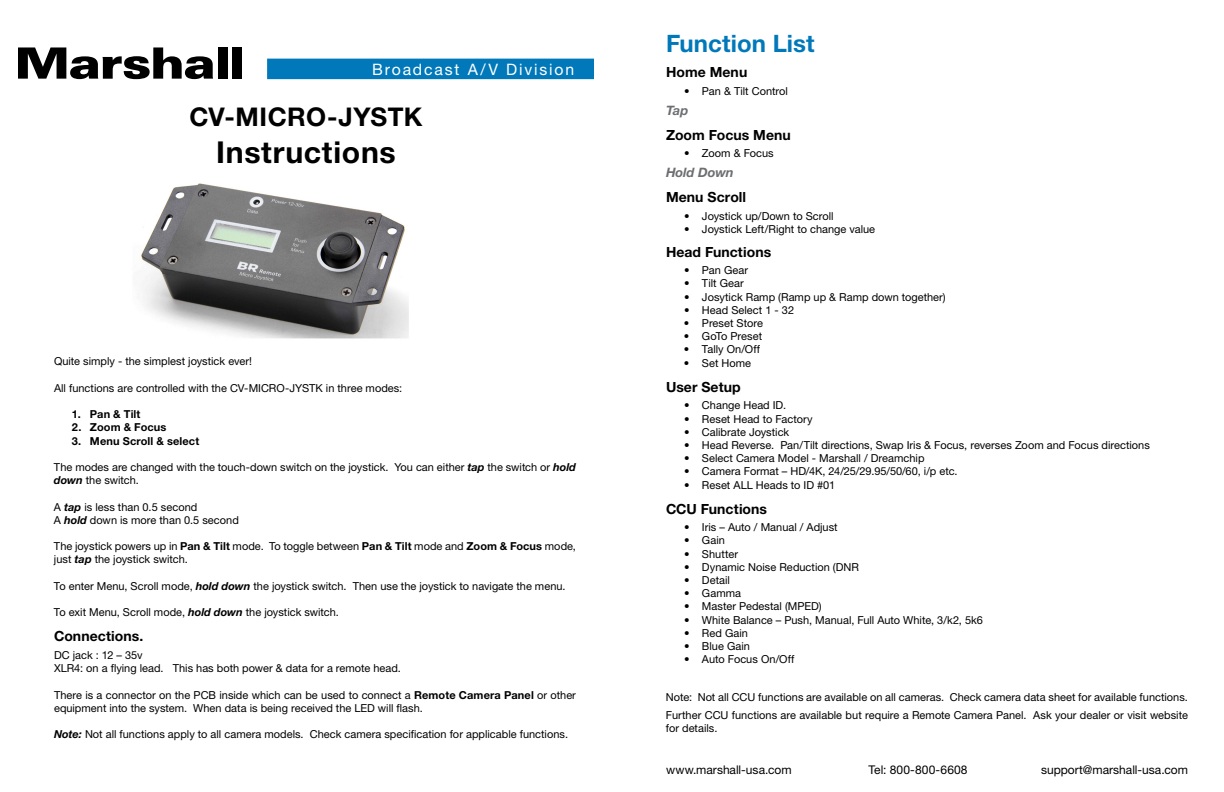
<style>
.page{position:relative;width:1224px;height:792px;background:#fff}
.page>*{position:absolute;margin:0;border:0;box-sizing:border-box;transform-origin:0 0}
.t1{font:700 30.2px "Helvetica Neue";letter-spacing:.02em;color:#000}
.t2{font:700 25.8px "Helvetica Neue";letter-spacing:.015em;color:#000}
.t3{font:700 24px "Helvetica Neue";color:#0078b9}
.t4{font:15.8px "Helvetica Neue";letter-spacing:.115em;color:#fff}
.t5{font:700 14px "Helvetica Neue";letter-spacing:.005em;color:#000}
.t6{font:italic 700 13px "Helvetica Neue";letter-spacing:-.005em;color:#6d6e71}
.t7{font:12px "Helvetica Neue";color:#000}
.t8{font:11px/13.2px "Helvetica Neue";color:#000}
.t9{font:700 11px "Helvetica Neue";letter-spacing:.01em;color:#000}
.s1{font-weight:700;font-style:italic}
.s2{font-weight:700}
</style>
<div class="page">
<div style="left:267px;top:59px;width:327px;height:20px;background:#0078b9"></div>
<svg style="left:18px;top:47px;width:195px;height:32px"></svg>
<div style="left:218px;top:47px;width:9px;height:32px;background:#000"></div>
<div style="left:232px;top:47px;width:10px;height:32px;background:#000"></div>
<img style="left:141px;top:183px;width:268px;height:156px">
<h3 class="t4" style="left:372px;top:60px;width:204px">Broadcast A/V Division</h3>
<h2 class="t2" style="left:189px;top:101px;width:235px">CV-MICRO-JYSTK</h2>
<h1 class="t1" style="left:216px;top:134px;width:181px">Instructions</h1>
<p class="t8" style="left:54px;top:355px;width:199px">Quite simply - the simplest joystick ever!</p>
<p class="t8" style="left:54px;top:381px;width:350px">All functions are controlled with the CV-MICRO-JYSTK in three modes:</p>
<p class="t9" style="left:72px;top:408px;width:70px">1. Pan &amp; Tilt</p>
<p class="t9" style="left:72px;top:421px;width:96px">2. Zoom &amp; Focus</p>
<p class="t9" style="left:72px;top:434px;width:129px">3. Menu Scroll &amp; select</p>
<p class="t8" style="left:54px;top:460px;width:523px">The modes are changed with the touch-down switch on the joystick. You can either <span class="s1">tap</span> the switch or <span class="s1">hold down</span> the switch.</p>
<p class="t8" style="left:54px;top:500px;width:186px">A <span class="s1">tap</span> is less than 0.5 second<br>A <span class="s1">hold</span> down is more than 0.5 second</p>
<p class="t8" style="left:54px;top:540px;width:524px">The joystick powers up in <span class="s2">Pan &amp; Tilt</span> mode. To toggle between <span class="s2">Pan &amp; Tilt</span> mode and <span class="s2">Zoom &amp; Focus</span> mode, just <span class="s1">tap</span> the joystick switch.</p>
<p class="t8" style="left:54px;top:579px;width:513px">To enter Menu, Scroll mode, <span class="s1">hold down</span> the joystick switch. Then use the joystick to navigate the menu.</p>
<p class="t8" style="left:54px;top:606px;width:286px">To exit Menu, Scroll mode, <span class="s1">hold down</span> the joystick switch.</p>
<p class="t5" style="left:54px;top:628px;width:91px">Connections.</p>
<p class="t8" style="left:54px;top:648px;width:348px">DC jack : 12 – 35v<br>XLR4: on a flying lead. This has both power &amp; data for a remote head.</p>
<p class="t8" style="left:54px;top:688px;width:523px">There is a connector on the PCB inside which can be used to connect a <span class="s2">Remote Camera Panel</span> or other equipment into the system. When data is being received the LED will flash.</p>
<p class="t8" style="left:54px;top:728px;width:516px"><span class="s1">Note:</span> Not all functions apply to all camera models. Check camera specification for applicable functions.</p>
<h3 class="t3" style="left:666px;top:28px;width:150px">Function List</h3>
<p class="t5" style="left:666px;top:63px;width:83px">Home Menu</p>
<p class="t8" style="left:684px;top:84px;width:106px">• Pan &amp; Tilt Control</p>
<p class="t6" style="left:666px;top:102px;width:24px">Tap</p>
<p class="t5" style="left:666px;top:126px;width:126px">Zoom Focus Menu</p>
<p class="t8" style="left:684px;top:147px;width:91px">• Zoom &amp; Focus</p>
<p class="t6" style="left:666px;top:165px;width:69px">Hold Down</p>
<p class="t5" style="left:666px;top:189px;width:82px">Menu Scroll</p>
<p class="t8" style="left:684px;top:210px;width:151px">• Joystick up/Down to Scroll</p>
<p class="t8" style="left:684px;top:223px;width:193px">• Joystick Left/Right to change value</p>
<p class="t5" style="left:666px;top:243px;width:107px">Head Functions</p>
<p class="t8" style="left:684px;top:264px;width:66px">• Pan Gear</p>
<p class="t8" style="left:684px;top:277px;width:61px">• Tilt Gear</p>
<p class="t8" style="left:684px;top:290px;width:263px">• Josytick Ramp (Ramp up &amp; Ramp down together)</p>
<p class="t8" style="left:684px;top:303px;width:112px">• Head Select 1 - 32</p>
<p class="t8" style="left:684px;top:317px;width:80px">• Preset Store</p>
<p class="t8" style="left:684px;top:330px;width:80px">• GoTo Preset</p>
<p class="t8" style="left:684px;top:343px;width:78px">• Tally On/Off</p>
<p class="t8" style="left:684px;top:356px;width:69px">• Set Home</p>
<p class="t5" style="left:666px;top:378px;width:76px">User Setup</p>
<p class="t8" style="left:684px;top:399px;width:104px">• Change Head ID.</p>
<p class="t8" style="left:684px;top:412px;width:130px">• Reset Head to Factory</p>
<p class="t8" style="left:684px;top:425px;width:107px">• Calibrate Joystick</p>
<p class="t8" style="left:684px;top:438px;width:467px">• Head Reverse. Pan/Tilt directions, Swap Iris &amp; Focus, reverses Zoom and Focus directions</p>
<p class="t8" style="left:684px;top:452px;width:242px">• Select Camera Model - Marshall / Dreamchip</p>
<p class="t8" style="left:684px;top:465px;width:275px">• Camera Format – HD/4K, 24/25/29.95/50/60, i/p etc.</p>
<p class="t8" style="left:684px;top:478px;width:153px">• Reset ALL Heads to ID #01</p>
<p class="t5" style="left:666px;top:500px;width:103px">CCU Functions</p>
<p class="t8" style="left:684px;top:521px;width:155px">• Iris – Auto / Manual / Adjust</p>
<p class="t8" style="left:684px;top:534px;width:42px">• Gain</p>
<p class="t8" style="left:684px;top:547px;width:56px">• Shutter</p>
<p class="t8" style="left:684px;top:560px;width:177px">• Dynamic Noise Reduction (DNR</p>
<p class="t8" style="left:684px;top:574px;width:47px">• Detail</p>
<p class="t8" style="left:684px;top:587px;width:59px">• Gamma</p>
<p class="t8" style="left:684px;top:600px;width:139px">• Master Pedestal (MPED)</p>
<p class="t8" style="left:684px;top:613px;width:301px">• White Balance – Push, Manual, Full Auto White, 3/k2, 5k6</p>
<p class="t8" style="left:684px;top:626px;width:66px">• Red Gain</p>
<p class="t8" style="left:684px;top:640px;width:67px">• Blue Gain</p>
<p class="t8" style="left:684px;top:653px;width:112px">• Auto Focus On/Off</p>
<p class="t8" style="left:666px;top:689px;width:524px;line-height:17.7px">Note: Not all CCU functions are available on all cameras. Check camera data sheet for available functions.<br>Further CCU functions are available but require a Remote Camera Panel. Ask your dealer or visit website</p>
<p class="t8" style="left:666px;top:722px;width:53px">for details.</p>
<p class="t7" style="left:666px;top:763px;width:127px">www.marshall-usa.com</p>
<p class="t7" style="left:868px;top:763px;width:101px">Tel: 800-800-6608</p>
<p class="t7" style="left:1041px;top:763px;width:148px">support@marshall-usa.com</p>
</div>
